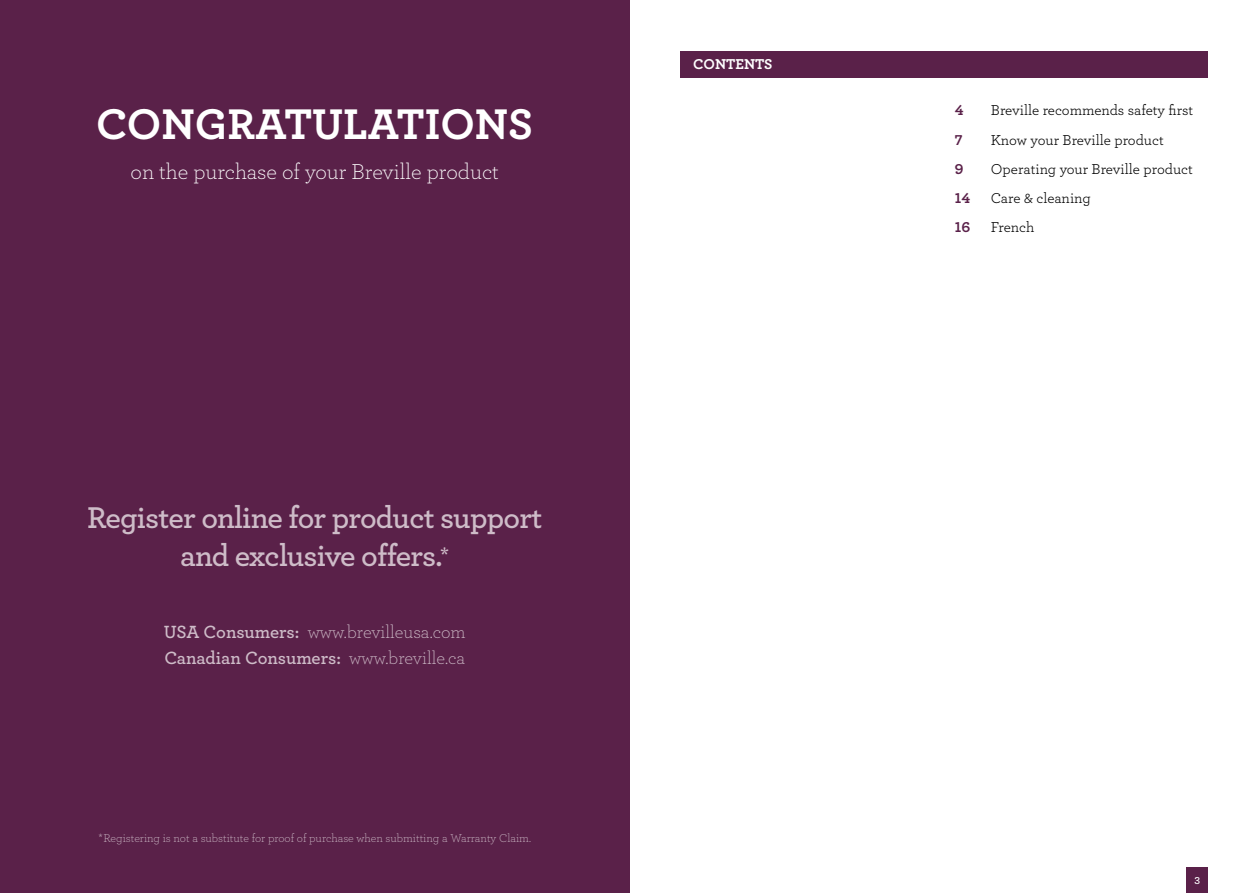
<style>
.page{position:relative;width:1259px;height:893px;background:#fff}
.page>*{position:absolute;margin:0;border:0;box-sizing:border-box;transform-origin:0 0}
.t1{font:45px "Archer Bold LF";color:#fff}
.t2{font:31.5px/37.8px "Archer Semibold LF";letter-spacing:-.025em;color:#cebcc8;text-align:center}
.t3{font:22.5px "Archer Light LF";color:#fff}
.t4{font:18.6px "Archer Semibold LF";letter-spacing:-.01em;color:#cebcc8}
.t5{font:18.6px "Archer Light LF";color:#cebcc8}
.t6{font:15px "Archer Book LF";color:#000}
.t7{font:15px "Archer Bold LF";color:#fff}
.t8{font:15px "Archer Bold LF";color:#5a2149}
.t9{font:12px "Archer Light LF";color:#cebcc8}
.t10{font:10.5px "Archer Semibold LF";color:#fff}
.s1{font-size:21px}
.s2{font-family:"Archer Semibold LF"}
.s3{font-family:"Archer Light LF"}
</style>
<div class="page">
<div style="left:1186px;top:867px;width:22px;height:26px;background:#5a2149"></div>
<div style="left:0;top:0;width:629px;height:893px;background:#5a2149"></div>
<div style="left:680px;top:51px;width:528px;height:27px;background:#5a2149"></div>
<h1 class="t1" style="left:96px;top:96px;width:438px">CONGRATULATIONS</h1>
<h3 class="t3" style="left:130px;top:158px;width:370px">on the purchase of your Breville product</h3>
<h2 class="t2" style="left:87px;top:498px;width:457px">Register online for product support and exclusive offers.<span class="s1">*</span></h2>
<p class="t5" style="left:164px;top:620px;width:303px"><span class="s2">USA Consumers:</span> www.brevilleusa.com</p>
<p class="t4" style="left:164px;top:646px;width:302px">Canadian Consumers: <span class="s3">www.breville.ca</span></p>
<p class="t9" style="left:98px;top:830px;width:434px">*Registering is not a substitute for proof of purchase when submitting a Warranty Claim.</p>
<p class="t7" style="left:693px;top:55px;width:72px">CONTENTS</p>
<p class="t8" style="left:955px;top:101px;width:10px">4</p>
<p class="t6" style="left:991px;top:101px;width:204px">Breville recommends safety first</p>
<p class="t8" style="left:955px;top:130px;width:9px">7</p>
<p class="t6" style="left:991px;top:130px;width:174px">Know your Breville product</p>
<p class="t8" style="left:955px;top:159px;width:10px">9</p>
<p class="t6" style="left:991px;top:159px;width:203px">Operating your Breville product</p>
<p class="t8" style="left:955px;top:189px;width:17px">14</p>
<p class="t6" style="left:991px;top:189px;width:101px">Care &amp; cleaning</p>
<p class="t8" style="left:955px;top:218px;width:17px">16</p>
<p class="t6" style="left:991px;top:218px;width:45px">French</p>
<p class="t10" style="left:1194px;top:874px;width:7px">3</p>
</div>
